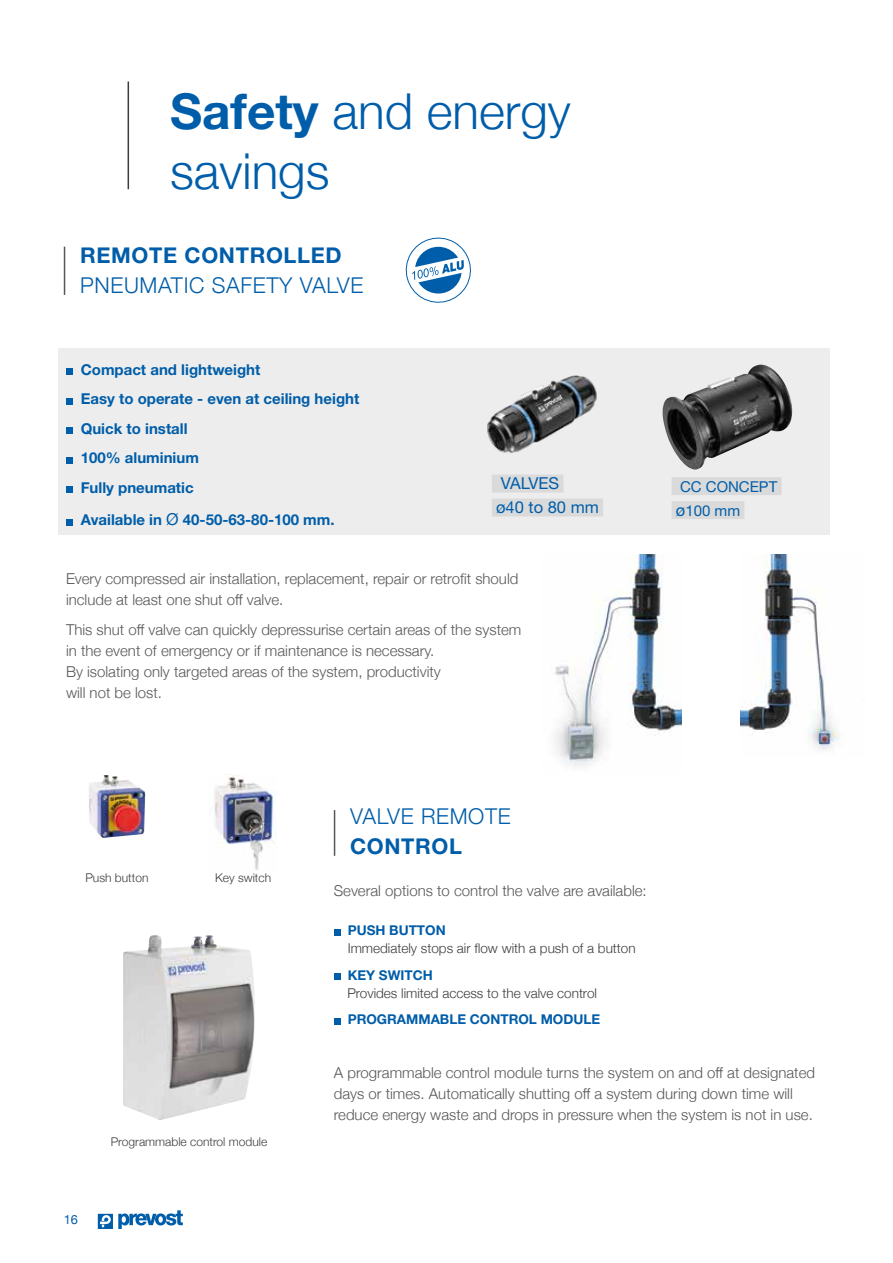
<style>
.page{position:relative;width:893px;height:1263px;background:#fff}
.page>*{position:absolute;margin:0;border:0;box-sizing:border-box;transform-origin:0 0}
.t1{font:300 49.5px/60px "Helvetica Neue";color:#005da9}
.t2{font:300 21.75px "Helvetica Neue";letter-spacing:.03em;color:#005da9}
.t3{font:700 21.75px "Helvetica Neue LT Std";letter-spacing:.03em;color:#005da9}
.t4{font:16.5px/24px "Helvetica Neue LT Std";color:#005da9}
.t5{font:300 15px/21px "Helvetica Neue";color:#575756}
.t6{font:700 15px/29.5px "Helvetica Neue LT Std";color:#005da9}
.t7{font:15px/24px "Helvetica Neue LT Std";color:#005da9}
.t8{font:300 13.5px "Helvetica Neue";color:#3c3c3b}
.t9{font:700 13.5px "Helvetica Neue LT Std";color:#005da9}
.t10{font:12.75px "Helvetica Neue";color:#005da9}
.t11{font:300 12px "Helvetica Neue";color:#3c3c3b}
.s1{font-family:"Helvetica Neue LT Std";font-weight:700}
.s2{font-weight:400;font-size:16.5px}
.s3{font-size:16.5px}
</style>
<div class="page">
<svg style="left:98px;top:1210px;width:85px;height:19px"></svg>
<div style="left:58px;top:348px;width:771px;height:186px;background:#ededed"></div>
<hr style="left:128px;top:81px;width:1px;height:108px;background:#3c3c3b">
<hr style="left:64px;top:247px;width:1px;height:48px;background:#575756">
<svg style="left:405px;top:237px;width:66px;height:66px"></svg>
<img style="left:555px;top:555px;width:126px;height:211px">
<img style="left:740px;top:555px;width:100px;height:195px">
<div style="left:492px;top:475px;width:71px;height:18px;background:#dadada"></div>
<div style="left:492px;top:499px;width:111px;height:18px;background:#dadada"></div>
<div style="left:672px;top:477px;width:109px;height:18px;background:#dadada"></div>
<div style="left:672px;top:501px;width:72px;height:18px;background:#dadada"></div>
<img style="left:487px;top:376px;width:110px;height:77px">
<svg style="left:334px;top:929px;width:6px;height:6px"></svg>
<div style="left:334px;top:973px;width:6px;height:7px;background:#005da9"></div>
<svg style="left:334px;top:1018px;width:6px;height:6px"></svg>
<hr style="left:334px;top:810px;width:1px;height:46px;background:#575756">
<img style="left:663px;top:364px;width:129px;height:105px">
<div style="left:66px;top:368px;width:6px;height:7px;background:#005da9"></div>
<svg style="left:66px;top:398px;width:6px;height:6px"></svg>
<div style="left:66px;top:427px;width:6px;height:7px;background:#005da9"></div>
<svg style="left:66px;top:457px;width:6px;height:6px"></svg>
<div style="left:66px;top:486px;width:6px;height:7px;background:#005da9"></div>
<svg style="left:66px;top:519px;width:6px;height:6px"></svg>
<img style="left:89px;top:775px;width:56px;height:63px">
<img style="left:214px;top:775px;width:62px;height:95px">
<img style="left:123px;top:935px;width:132px;height:185px">
<h1 class="t1" style="left:170px;top:78px;width:402px"><span class="s1">Safety</span> and energy savings</h1>
<h2 class="t3" style="left:80px;top:242px;width:263px">REMOTE CONTROLLED</h2>
<h2 class="t2" style="left:80px;top:268px;width:285px">PNEUMATIC SAFETY VALVE</h2>
<p class="t6" style="left:81px;top:354px;width:280px">Compact and lightweight<br>Easy to operate - even at ceiling height<br>Quick to install<br>100% aluminium<br>Fully pneumatic</p>
<p class="t6" style="left:81px;top:505px;width:255px">Available in <span class="s2">Ø</span> 40-50-63-80-100 mm.</p>
<p class="t4" style="left:496px;top:471px;width:104px">VALVES<br>ø40 to 80 mm</p>
<p class="t7" style="left:676px;top:474px;width:103px">CC CONCEPT <span class="s3">ø</span>100 mm</p>
<p class="t5" style="left:66px;top:567px;width:454px">Every compressed air installation, replacement, repair or retrofit should include at least one shut off valve.</p>
<p class="t5" style="left:66px;top:618px;width:457px">This shut off valve can quickly depressurise certain areas of the system in the event of emergency or if maintenance is necessary.<br>By isolating only targeted areas of the system, productivity<br>will not be lost.</p>
<p class="t11" style="left:85px;top:868px;width:65px">Push button</p>
<p class="t11" style="left:215px;top:868px;width:58px">Key switch</p>
<p class="t10" style="left:64px;top:1210px;width:16px">16</p>
<p class="t11" style="left:111px;top:1132px;width:158px">Programmable control module</p>
<h2 class="t2" style="left:350px;top:799px;width:162px">VALVE REMOTE</h2>
<h2 class="t3" style="left:350px;top:833px;width:113px">CONTROL</h2>
<p class="t5" style="left:334px;top:879px;width:314px">Several options to control the valve are available:</p>
<p class="t9" style="left:348px;top:922px;width:100px">PUSH BUTTON</p>
<p class="t8" style="left:348px;top:938px;width:290px">Immediately stops air flow with a push of a button</p>
<p class="t9" style="left:348px;top:967px;width:86px">KEY SWITCH</p>
<p class="t8" style="left:347px;top:982px;width:251px">Provides limited access to the valve control</p>
<p class="t9" style="left:348px;top:1011px;width:254px">PROGRAMMABLE CONTROL MODULE</p>
<p class="t5" style="left:334px;top:1061px;width:483px">A programmable control module turns the system on and off at designated days or times. Automatically shutting off a system during down time will reduce energy waste and drops in pressure when the system is not in use.</p>
</div>
